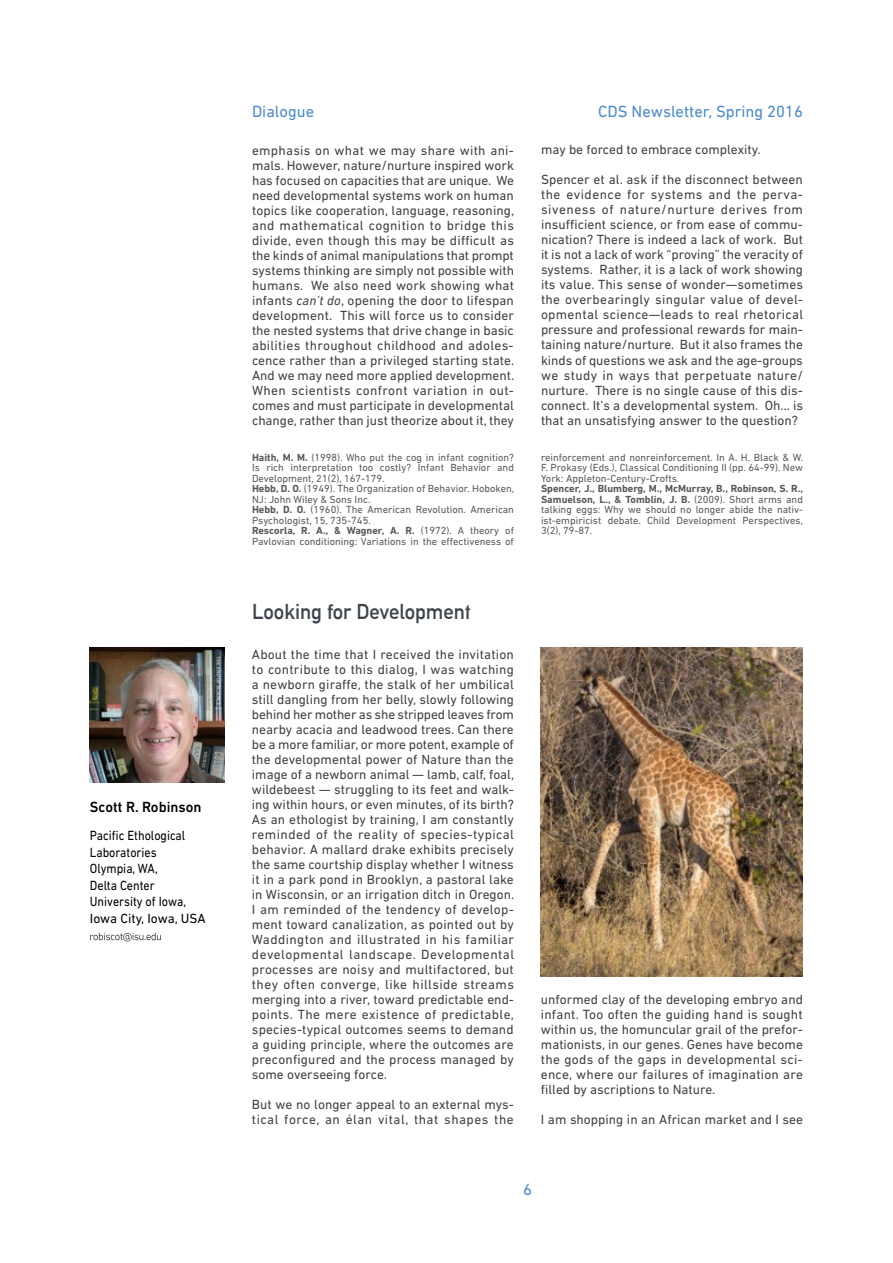
<style>
.page{position:relative;width:893px;height:1263px;background:#fff}
.page>*{position:absolute;margin:0;border:0;box-sizing:border-box;transform-origin:0 0}
.t1{font:21px "Alte DIN1451 Mittelschrift";color:#3e454c}
.t2{font:16.5px "DIN Next LT Pro";color:#4b8ac9}
.t3{font:500 15px "DIN Next LT Pro";color:#000}
.t4{font:13.5px/15px "DIN Next LT Pro";color:#414042;text-align:justify}
.t5{font:13.5px/16.5px "DIN Next LT Pro";color:#000;scale:.9 1}
.t6{font:13.5px/15px "DIN Next LT Pro";letter-spacing:.02em;color:#414042}
.t7{font:10.5px/10.5px "DIN Next LT Pro";color:#5a5a5a;text-align:justify}
.s1{font-style:italic}
.s2{font-weight:700}
</style>
<div class="page">
<img style="left:90px;top:648px;width:135px;height:135px">
<img style="left:90px;top:932px;width:71px;height:10px">
<img style="left:541px;top:648px;width:262px;height:328px">
<p class="t3" style="left:90px;top:798px;width:113px">Scott R. Robinson</p>
<p class="t5" style="left:90px;top:827px;width:130px">Pacific Ethological<br>Laboratories<br>Olympia, WA,<br>Delta Center<br>University of Iowa,<br>Iowa City, Iowa, USA</p>
<p class="t2" style="left:252px;top:102px;width:64px">Dialogue</p>
<p class="t2" style="left:598px;top:102px;width:206px">CDS Newsletter, Spring 2016</p>
<p class="t4" style="left:252px;top:142px;width:264px">emphasis on what we may share with ani&shy;mals. However, nature/nurture inspired work has focused on capacities that are unique. We need developmental systems work on human topics like cooperation, language, reasoning, and mathematical cognition to bridge this divide, even though this may be difficult as the kinds of animal manipulations that prompt systems thinking are simply not possible with humans. We also need work showing what infants <span class="s1">can’t do</span>, opening the door to lifespan development. This will force us to consider the nested systems that drive change in basic abilities throughout childhood and adoles&shy;cence rather than a privileged starting state.<br>And we may need more applied development.<br>When scientists confront variation in out&shy;comes and must participate in developmental change, rather than just theorize about it, they</p>
<p class="t4" style="left:541px;top:142px;width:221px">may be forced to embrace complexity.</p>
<p class="t4" style="left:541px;top:172px;width:264px">Spencer et al. ask if the disconnect between the evidence for systems and the perva&shy;siveness of nature/nurture derives from insufficient science, or from ease of commu&shy;nication? There is indeed a lack of work. But it is not a lack of work “proving” the veracity of systems. Rather, it is a lack of work showing its value. This sense of wonder—sometimes the overbearingly singular value of devel&shy;opmental science—leads to real rhetorical pressure and professional rewards for main&shy;taining nature/nurture. But it also frames the kinds of questions we ask and the age-groups we study in ways that perpetuate nature/ nurture. There is no single cause of this dis&shy;connect. It’s a developmental system. Oh… is that an unsatisfying answer to the question?</p>
<p class="t7" style="left:252px;top:452px;width:264px;text-align:left"><span class="s2">Haith, M. M.</span> (1998). Who put the cog in infant cognition?<br>Is rich interpretation too costly? Infant Behavior and Development, 21(2), 167-179.<br><span class="s2">Hebb, D. O.</span> (1949). The Organization of Behavior. Hoboken, NJ: John Wiley &amp; Sons Inc.<br><span class="s2">Hebb, D. O.</span> (1960). The American Revolution. American Psychologist, 15, 735-745.<br><span class="s2">Rescorla, R. A., &amp; Wagner, A. R.</span> (1972). A theory of Pavlovian conditioning: Variations in the effectiveness of</p>
<p class="t7" style="left:541px;top:452px;width:264px">reinforcement and nonreinforcement. In A. H. Black &amp; W.<br>F. Prokasy (Eds.), Classical Conditioning II (pp. 64-99). New York: Appleton-Century-Crofts.</p>
<p class="t7" style="left:541px;top:483px;width:264px"><span class="s2">Spencer, J., Blumberg, M., McMurray, B., Robinson, S. R., Samuelson, L., &amp; Tomblin, J. B.</span> (2009). Short arms and talking eggs: Why we should no longer abide the nativ&shy;ist-empiricist debate. Child Development Perspectives, 3(2), 79-87.</p>
<h1 class="t1" style="left:252px;top:599px;width:220px">Looking for Development</h1>
<p class="t4" style="left:252px;top:646px;width:264px">About the time that I received the invitation to contribute to this dialog, I was watching a newborn giraffe, the stalk of her umbilical still dangling from her belly, slowly following behind her mother as she stripped leaves from nearby acacia and leadwood trees. Can there be a more familiar, or more potent, example of the developmental power of Nature than the image of a newborn animal — lamb, calf, foal, wildebeest — struggling to its feet and walk&shy;ing within hours, or even minutes, of its birth?<br>As an ethologist by training, I am constantly reminded of the reality of species-typical behavior. A mallard drake exhibits precisely the same courtship display whether I witness it in a park pond in Brooklyn, a pastoral lake in Wisconsin, or an irrigation ditch in Oregon.<br>I am reminded of the tendency of develop&shy;ment toward canalization, as pointed out by Waddington and illustrated in his familiar developmental landscape. Developmental processes are noisy and multifactored, but they often converge, like hillside streams merging into a river, toward predictable end&shy;points. The mere existence of predictable, species-typical outcomes seems to demand a guiding principle, where the outcomes are preconfigured and the process managed by some overseeing force.</p>
<p class="t6" style="left:252px;top:1096px;width:263px">But we no longer appeal to an external mys&shy;tical force, an élan vital, that shapes the</p>
<p class="t4" style="left:541px;top:991px;width:264px">unformed clay of the developing embryo and infant. Too often the guiding hand is sought within us, the homuncular grail of the prefor&shy;mationists, in our genes. Genes have become the gods of the gaps in developmental sci&shy;ence, where our failures of imagination are filled by ascriptions to Nature.</p>
<p class="t4" style="left:541px;top:1111px;width:264px">I am shopping in an African market and I see</p>
<p class="t2" style="left:523px;top:1180px;width:10px">6</p>
</div>
